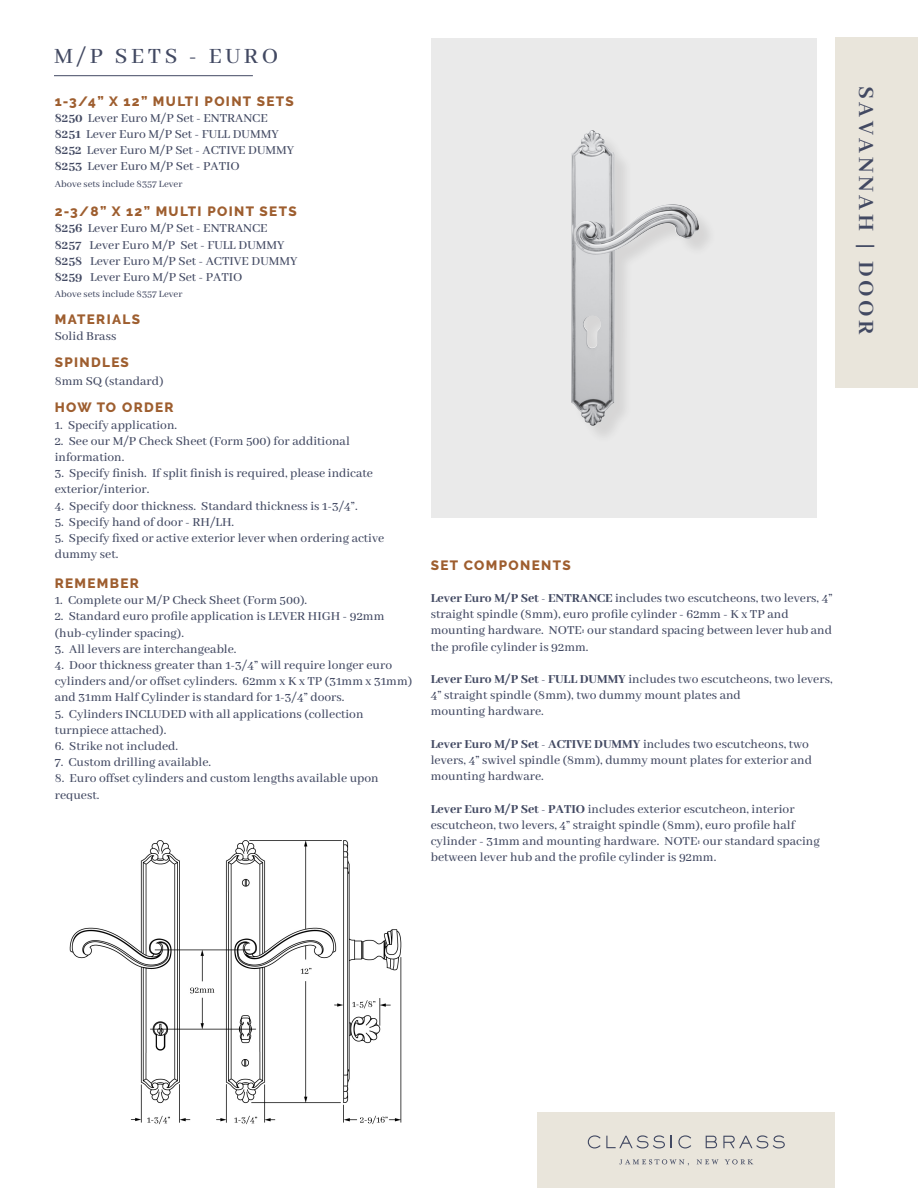
<style>
.page{position:relative;width:918px;height:1188px;background:#fff}
.page>*{position:absolute;margin:0;border:0;box-sizing:border-box;transform-origin:0 0}
.t1{font:700 24px "Abhaya Libre";letter-spacing:.15em;color:#424962}
.t2{font:500 24px "Abhaya Libre";letter-spacing:.15em;color:#424962}
.t3{font:500 13.5px/16.2px "Abhaya Libre";color:#424962}
.t4{font:800 13.5px "Raleway";letter-spacing:.1em;color:#9e5e2f}
.t5{font:500 10.5px "Abhaya Libre";color:#424962}
.s1{font-weight:800}
</style>
<div class="page">
<div style="left:537px;top:1112px;width:298px;height:76px;background:#e9e5db"></div>
<svg style="left:588px;top:1135px;width:77px;height:13px"></svg>
<svg style="left:671px;top:1136px;width:1px;height:12px"></svg>
<svg style="left:678px;top:1135px;width:13px;height:13px"></svg>
<svg style="left:706px;top:1136px;width:11px;height:12px"></svg>
<svg style="left:723px;top:1135px;width:62px;height:13px"></svg>
<svg style="left:697px;top:1159px;width:22px;height:5px"></svg>
<svg style="left:725px;top:1159px;width:28px;height:5px"></svg>
<svg style="left:619px;top:1159px;width:70px;height:7px"></svg>
<div style="left:835px;top:38px;width:83px;height:350px;background:#e9e5db"></div>
<hr style="left:54px;top:75px;width:199px;height:1px;background:#424962">
<div style="left:431px;top:38px;width:385px;height:480px;background:#eaeaea"></div>
<img style="left:69px;top:840px;width:333px;height:285px">
<img style="left:571px;top:130px;width:128px;height:296px">
<p class="t2" style="left:54px;top:43px;width:226px">M/P SETS - EURO</p>
<p class="t4" style="left:55px;top:93px;width:241px">1-3/4” X 12” MULTI POINT SETS</p>
<p class="t3" style="left:55px;top:110px;width:215px"><span class="s1">8250</span> Lever Euro M/P Set - ENTRANCE</p>
<p class="t3" style="left:55px;top:126px;width:225px"><span class="s1">8251</span> Lever Euro M/P Set - FULL DUMMY</p>
<p class="t3" style="left:55px;top:143px;width:241px"><span class="s1">8252</span> Lever Euro M/P Set - ACTIVE DUMMY</p>
<p class="t3" style="left:55px;top:159px;width:187px"><span class="s1">8253</span> Lever Euro M/P Set - PATIO</p>
<p class="t5" style="left:55px;top:178px;width:129px">Above sets include 8357 Lever</p>
<p class="t4" style="left:55px;top:204px;width:243px">2-3/8” X 12” MULTI POINT SETS</p>
<p class="t3" style="left:55px;top:221px;width:214px"><span class="s1">8256</span> Lever Euro M/P Set - ENTRANCE</p>
<p class="t3" style="left:55px;top:237px;width:231px"><span class="s1">8257</span> Lever Euro M/P Set - FULL DUMMY</p>
<p class="t3" style="left:55px;top:253px;width:244px"><span class="s1">8258</span> Lever Euro M/P Set - ACTIVE DUMMY</p>
<p class="t3" style="left:55px;top:270px;width:189px"><span class="s1">8259</span> Lever Euro M/P Set - PATIO</p>
<p class="t5" style="left:55px;top:288px;width:129px">Above sets include 8357 Lever</p>
<p class="t4" style="left:55px;top:312px;width:87px">MATERIALS</p>
<p class="t3" style="left:55px;top:329px;width:63px">Solid Brass</p>
<p class="t4" style="left:55px;top:355px;width:76px">SPINDLES</p>
<p class="t3" style="left:55px;top:374px;width:110px">8mm SQ (standard)</p>
<p class="t4" style="left:55px;top:400px;width:120px">HOW TO ORDER</p>
<p class="t3" style="left:55px;top:417px;width:124px">1. Specify application.</p>
<p class="t3" style="left:55px;top:433px;width:297px">2. See our M/P Check Sheet (Form 500) for additional</p>
<p class="t3" style="left:55px;top:450px;width:71px">information.</p>
<p class="t3" style="left:55px;top:466px;width:320px">3. Specify finish. If split finish is required, please indicate</p>
<p class="t3" style="left:55px;top:482px;width:96px">exterior/interior.</p>
<p class="t3" style="left:55px;top:498px;width:304px">4. Specify door thickness. Standard thickness is 1-3/4”.</p>
<p class="t3" style="left:55px;top:514px;width:181px">5. Specify hand of door - RH/LH.</p>
<p class="t3" style="left:55px;top:531px;width:331px">5. Specify fixed or active exterior lever when ordering active dummy set.</p>
<p class="t4" style="left:55px;top:576px;width:86px">REMEMBER</p>
<p class="t3" style="left:55px;top:593px;width:254px">1. Complete our M/P Check Sheet (Form 500).</p>
<p class="t3" style="left:55px;top:609px;width:331px">2. Standard euro profile application is LEVER HIGH - 92mm (hub-cylinder spacing).</p>
<p class="t3" style="left:55px;top:641px;width:183px">3. All levers are interchangeable.</p>
<p class="t3" style="left:55px;top:657px;width:359px">4. Door thickness greater than 1-3/4” will require longer euro cylinders and/or offset cylinders. 62mm x K x TP (31mm x 31mm) and 31mm Half Cylinder is standard for 1-3/4” doors.</p>
<p class="t3" style="left:55px;top:706px;width:310px">5. Cylinders INCLUDED with all applications (collection</p>
<p class="t3" style="left:55px;top:722px;width:113px">turnpiece attached).</p>
<p class="t3" style="left:55px;top:738px;width:125px">6. Strike not included.</p>
<p class="t3" style="left:55px;top:755px;width:158px">7. Custom drilling available.</p>
<p class="t3" style="left:55px;top:771px;width:326px">8. Euro offset cylinders and custom lengths available upon request.</p>
<p class="t4" style="left:431px;top:557px;width:142px">SET COMPONENTS</p>
<p class="t3" style="left:431px;top:591px;width:403px"><span class="s1">Lever Euro M/P Set - ENTRANCE</span> includes two escutcheons, two levers, 4” straight spindle (8mm), euro profile cylinder - 62mm - K x TP and</p>
<p class="t3" style="left:431px;top:623px;width:403px">mounting hardware. NOTE: our standard spacing between lever hub and the profile cylinder is 92mm.</p>
<p class="t3" style="left:431px;top:672px;width:403px"><span class="s1">Lever Euro M/P Set - FULL DUMMY</span> includes two escutcheons, two levers,<br>4” straight spindle (8mm), two dummy mount plates and</p>
<p class="t3" style="left:431px;top:704px;width:115px">mounting hardware.</p>
<p class="t3" style="left:431px;top:736px;width:383px"><span class="s1">Lever Euro M/P Set - ACTIVE DUMMY</span> includes two escutcheons, two levers, 4” swivel spindle (8mm), dummy mount plates for exterior and</p>
<p class="t3" style="left:431px;top:769px;width:115px">mounting hardware.</p>
<p class="t3" style="left:431px;top:801px;width:365px"><span class="s1">Lever Euro M/P Set - PATIO</span> includes exterior escutcheon, interior</p>
<p class="t3" style="left:431px;top:817px;width:366px">escutcheon, two levers, 4” straight spindle (8mm), euro profile half</p>
<p class="t3" style="left:431px;top:834px;width:391px">cylinder - 31mm and mounting hardware. NOTE: our standard spacing between lever hub and the profile cylinder is 92mm.</p>
<p class="t1" style="left:879px;top:86px;width:250px;rotate:90deg">SAVANNAH | DOOR</p>
</div>
